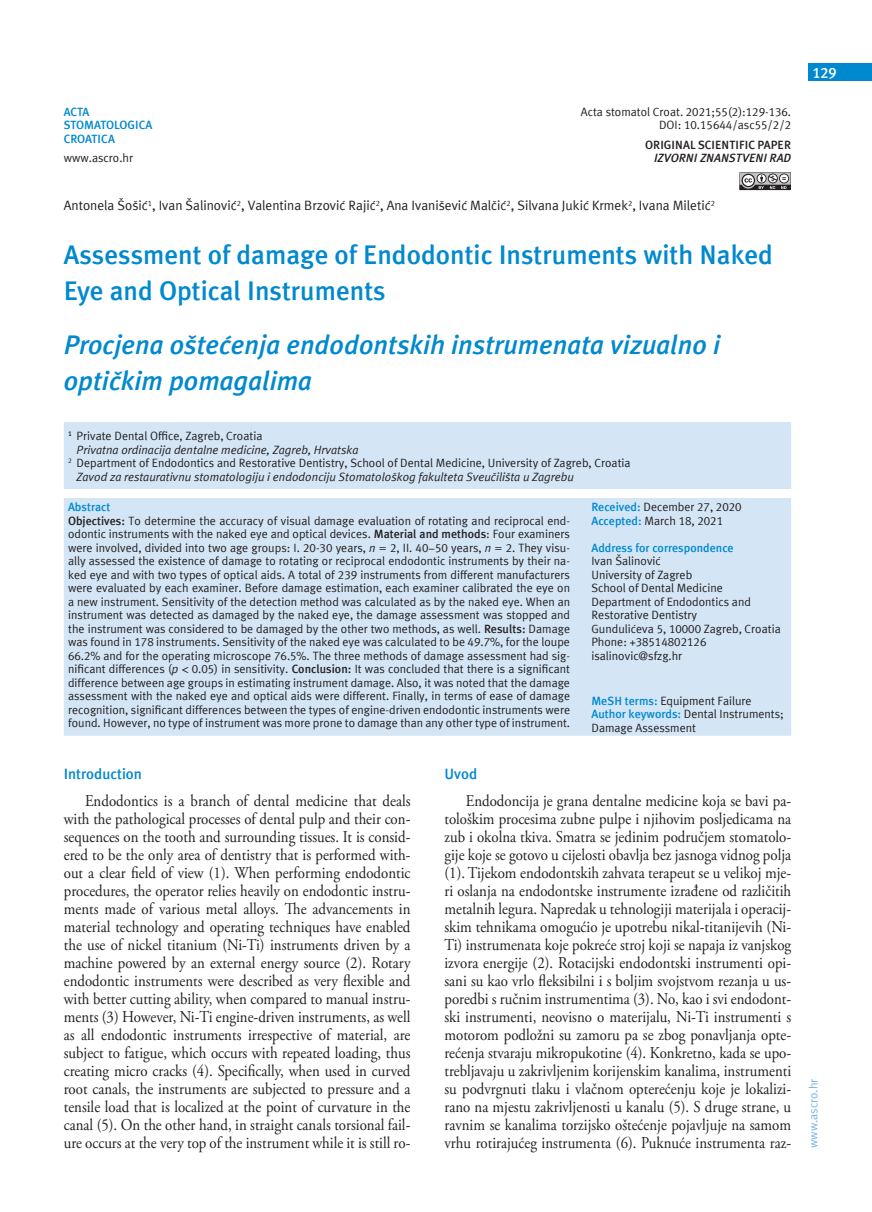
<style>
.page{position:relative;width:872px;height:1212px;background:#fff}
.page>*{position:absolute;margin:0;border:0;box-sizing:border-box;transform-origin:0 0}
.t1{font:700 27px/36px "Meta ASC";color:#0089cf}
.t2{font:italic 700 27px/36px "Meta ASC";color:#0089cf}
.t3{font:16.5px/18px "Adobe Garamond Pro";color:#231f20;text-align:justify;scale:.9 1}
.t4{font:700 15px "Meta ASC";color:#0089cf}
.t5{font:700 15px "Meta ASC";color:#fff}
.t6{font:13.5px "Meta ASC";color:#231f20}
.t7{font:12px/13.5px "Meta ASC";color:#231f20}
.t8{font:italic 12px "Meta ASC";color:#231f20}
.t9{font:700 12px/13.5px "Meta ASC";color:#0089cf}
.t10{font:700 12px "Meta ASC";letter-spacing:.005em;color:#231f20}
.t11{font:italic 700 12px "Meta ASC";letter-spacing:.005em;color:#231f20}
.t12{font:12px "Meta ASC";color:#77b6e4}
.s1{font-weight:700;color:#0089cf}
.s2{font-weight:700}
.s3{font-style:italic}
</style>
<div class="page">
<div style="left:808px;top:64px;width:64px;height:17px;background:#0089cf"></div>
<div style="left:64px;top:422px;width:727px;height:314px;background:#d4e6f6"></div>
<div style="left:64px;top:489px;width:727px;height:8px;background:#fff"></div>
<svg style="left:739px;top:172px;width:52px;height:18px"></svg>
<p class="t7" style="left:581px;top:105px;width:212px;text-align:right">Acta stomatol Croat. 2021;55(2):129-136.<br>DOI: 10.15644/asc55/2/2</p>
<p class="t10" style="left:645px;top:138px;width:147px">ORIGINAL SCIENTIFIC PAPER</p>
<p class="t11" style="left:654px;top:151px;width:139px">IZVORNI ZNANSTVENI RAD</p>
<p class="t6" style="left:64px;top:198px;width:652px">Antonela Šošić<sup>1</sup>, Ivan Šalinović<sup>2</sup>, Valentina Brzović Rajić<sup>2</sup>, Ana Ivanišević Malčić<sup>2</sup>, Silvana Jukić Krmek<sup>2</sup>, Ivana Miletić<sup>2</sup></p>
<h1 class="t1" style="left:64px;top:237px;width:710px">Assessment of damage of Endodontic Instruments with Naked<br>Eye and Optical Instruments</h1>
<h1 class="t2" style="left:64px;top:327px;width:658px">Procjena oštećenja endodontskih instrumenata vizualno i optičkim pomagalima</h1>
<p class="t9" style="left:64px;top:105px;width:90px">ACTA<br>STOMATOLOGICA<br>CROATICA</p>
<p class="t7" style="left:64px;top:151px;width:71px">www.ascro.hr</p>
<p class="t7" style="left:68px;top:429px;width:196px"><sup>1</sup> Private Dental Office, Zagreb, Croatia</p>
<p class="t8" style="left:77px;top:442px;width:283px">Privatna ordinacija dentalne medicine, Zagreb, Hrvatska</p>
<p class="t7" style="left:68px;top:456px;width:564px"><sup>2</sup> Department of Endodontics and Restorative Dentistry, School of Dental Medicine, University of Zagreb, Croatia</p>
<p class="t8" style="left:77px;top:469px;width:499px">Zavod za restaurativnu stomatologiju i endodonciju Stomatološkog fakulteta Sveučilišta u Zagrebu</p>
<p class="t7" style="left:68px;top:500px;width:503px"><span class="s1">Abstract<br></span><span class="s2">Objectives:</span> To determine the accuracy of visual damage evaluation of rotating and reciprocal end&shy;odontic instruments with the naked eye and optical devices. <span class="s2">Material and methods</span>: Four examiners were involved, divided into two age groups: I. 20-30 years, <span class="s3">n</span> = 2, II. 40 50 years, <span class="s3">n</span> = 2. They visu&shy;ally assessed the existence of damage to rotating or reciprocal endodontic instruments by their na&shy;ked eye and with two types of optical aids. A total of 239 instruments from different manufacturers were evaluated by each examiner. Before damage estimation, each examiner calibrated the eye on a new instrument. Sensitivity of the detection method was calculated as by the naked eye. When an instrument was detected as damaged by the naked eye, the damage assessment was stopped and the instrument was considered to be damaged by the other two methods, as well. <span class="s2">Results:</span> Damage was found in 178 instruments. Sensitivity of the naked eye was calculated to be 49.7%, for the loupe 66.2% and for the operating microscope 76.5%. The three methods of damage assessment had sig&shy;nificant differences (<span class="s3">p</span> &lt; 0.05) in sensitivity. <span class="s2">Conclusion:</span> It was concluded that there is a significant difference between age groups in estimating instrument damage. Also, it was noted that the damage assessment with the naked eye and optical aids were different. Finally, in terms of ease of damage recognition, significant differences between the types of engine-driven endodontic instruments were found. However, no type of instrument was more prone to damage than any other type of instrument.</p>
<p class="t7" style="left:591px;top:500px;width:152px"><span class="s1">Received:</span> December 27, 2020<br><span class="s1">Accepted:</span> March 18, 2021</p>
<p class="t9" style="left:591px;top:541px;width:144px">Address for correspondence</p>
<p class="t7" style="left:591px;top:554px;width:191px">Ivan Šalinović<br>University of Zagreb<br>School of Dental Medicine<br>Department of Endodontics and<br>Restorative Dentistry<br>Gundulićeva 5, 10000 Zagreb, Croatia<br>Phone: +38514802126 isalinovic@sfzg.hr</p>
<p class="t7" style="left:591px;top:693px;width:194px"><span class="s1">MeSH terms:</span> Equipment Failure<br><span class="s1">Author keywords:</span> Dental Instruments;<br>Damage Assessment</p>
<p class="t4" style="left:64px;top:765px;width:80px">Introduction</p>
<p class="t3" style="left:64px;top:792px;width:387px;text-indent:21px">Endodontics is a branch of dental medicine that deals with the pathological processes of dental pulp and their con&shy;sequences on the tooth and surrounding tissues. It is consid&shy;ered to be the only area of dentistry that is performed with&shy;out a clear field of view (1). When performing endodontic procedures, the operator relies heavily on endodontic instru&shy;ments made of various metal alloys. The advancements in material technology and operating techniques have enabled the use of nickel titanium (Ni-Ti) instruments driven by a machine powered by an external energy source (2). Rotary endodontic instruments were described as very flexible and with better cutting ability, when compared to manual instru&shy;ments (3) However, Ni-Ti engine-driven instruments, as well as all endodontic instruments irrespective of material, are subject to fatigue, which occurs with repeated loading, thus creating micro cracks (4). Specifically, when used in curved root canals, the instruments are subjected to pressure and a tensile load that is localized at the point of curvature in the canal (5). On the other hand, in straight canals torsional fail&shy;ure occurs at the very top of the instrument while it is still ro-</p>
<p class="t4" style="left:444px;top:765px;width:34px">Uvod</p>
<p class="t3" style="left:444px;top:792px;width:387px;text-indent:21px">Endodoncija je grana dentalne medicine koja se bavi pa&shy;tološkim procesima zubne pulpe i njihovim posljedicama na zub i okolna tkiva. Smatra se jedinim područjem stomatolo&shy;gije koje se gotovo u cijelosti obavlja bez jasnoga vidnog polja (1). Tijekom endodontskih zahvata terapeut se u velikoj mje&shy;ri oslanja na endodontske instrumente izrađene od različitih metalnih legura. Napredak u tehnologiji materijala i operacij&shy;skim tehnikama omogućio je upotrebu nikal-titanijevih (Ni-Ti) instrumenata koje pokreće stroj koji se napaja iz vanjskog izvora energije (2). Rotacijski endodontski instrumenti opi&shy;sani su kao vrlo fleksibilni i s boljim svojstvom rezanja u us&shy;poredbi s ručnim instrumentima (3). No, kao i svi endodont&shy;ski instrumenti, neovisno o materijalu, Ni-Ti instrumenti s motorom podložni su zamoru pa se zbog ponavljanja opte&shy;rećenja stvaraju mikropukotine (4). Konkretno, kada se upo&shy;trebljavaju u zakrivljenim korijenskim kanalima, instrumenti su podvrgnuti tlaku i vlačnom opterećenju koje je lokalizi&shy;rano na mjestu zakrivljenosti u kanalu (5). S druge strane, u ravnim se kanalima torzijsko oštećenje pojavljuje na samom vrhu rotirajućeg instrumenta (6). Puknuće instrumenta raz-</p>
<p class="t5" style="left:812px;top:64px;width:26px">129</p>
<p class="t12" style="left:806px;top:1148px;width:71px;rotate:-90deg">www.ascro.hr</p>
</div>
